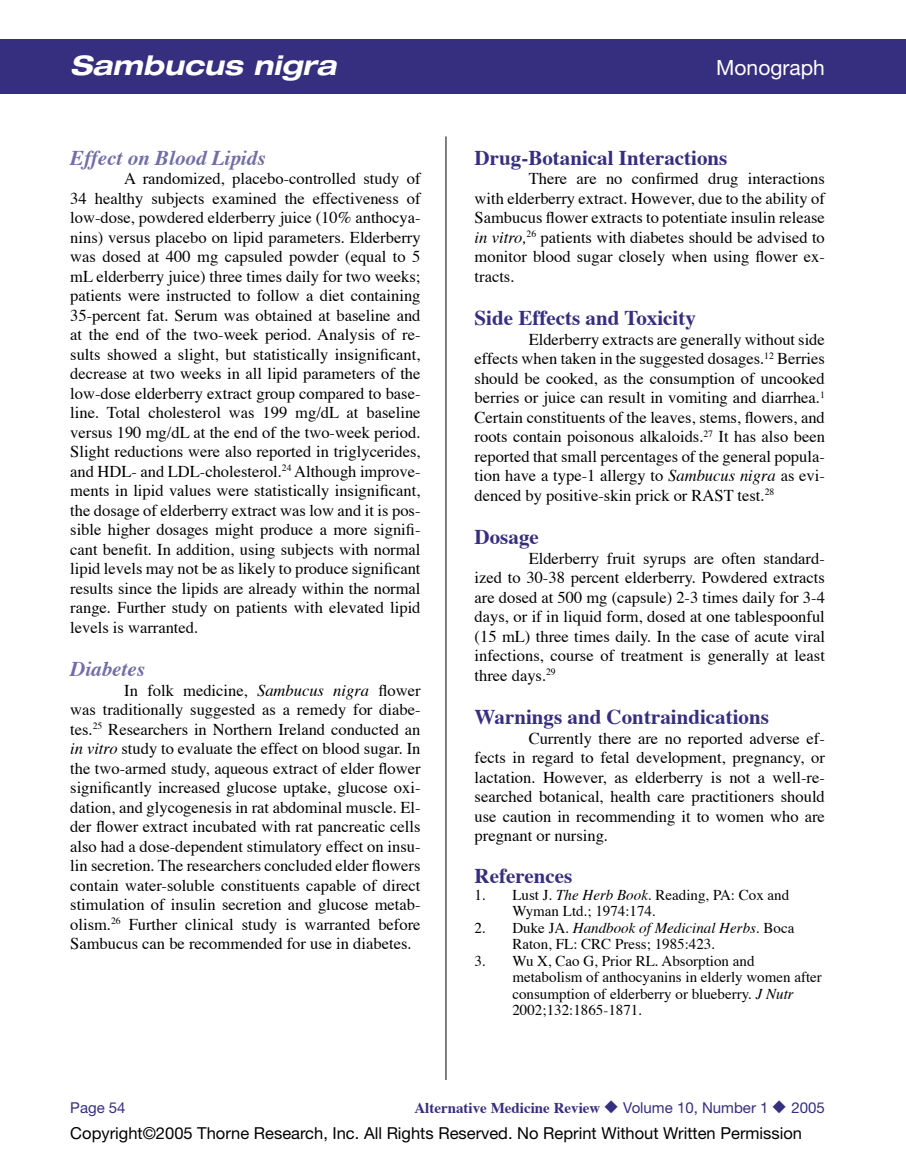
<style>
.page{position:relative;width:906px;height:1161px;background:#fff}
.page>*{position:absolute;margin:0;border:0;box-sizing:border-box;transform-origin:0 0}
.t1{font:italic 700 expanded 27px "Helvetica Neue";color:#fff}
.Heading{font:700 21px "Times";color:#362e7e}
.SubHead{font:italic 700 21px "Times";color:#726da5}
.t2{font:21px "Helvetica Neue";color:#fff}
.Body_Text{font:16.5px/19.5px "Times";color:#000;text-align:justify}
.t3{font:16.5px "Helvetica Neue";color:#000}
.References{font:15px/16.5px "Times";color:#000}
.t4{font:700 15px "Times";color:#362e7e}
.t5{font:15px "Helvetica Neue";color:#362e7e}
.s1{font-style:italic}
.s2{font-family:"Helvetica Neue";font-weight:400}
</style>
<div class="page">
<div style="left:0;top:39px;width:905px;height:55px;background:#362e7e"></div>
<hr style="left:445px;top:136px;width:1px;height:944px;background:#000">
<hr style="left:905px;top:39px;width:1px;height:55px;background:#362e7e">
<h1 class="t1" style="left:70px;top:48px;width:267px">Sambucus nigra</h1>
<p class="t2" style="left:716px;top:55px;width:110px">Monograph</p>
<p class="SubHead" style="left:70px;top:144px;width:197px">Effect on Blood Lipids</p>
<p class="Body_Text" style="left:70px;top:170px;width:351px;text-indent:54px">A randomized, placebo-controlled study of 34 healthy subjects examined the effectiveness of low-dose, powdered elderberry juice (10% anthocya&shy;nins) versus placebo on lipid parameters. Elderberry was dosed at 400 mg capsuled powder (equal to 5 mL elderberry juice) three times daily for two weeks; patients were instructed to follow a diet containing 35-percent fat. Serum was obtained at baseline and at the end of the two-week period. Analysis of re&shy;sults showed a slight, but statistically insignificant, decrease at two weeks in all lipid parameters of the low-dose elderberry extract group compared to base&shy;line. Total cholesterol was 199 mg/dL at baseline versus 190 mg/dL at the end of the two-week period.<br>Slight reductions were also reported in triglycerides, and HDL- and LDL-cholesterol.<sup>24</sup> Although improve&shy;ments in lipid values were statistically insignificant, the dosage of elderberry extract was low and it is pos&shy;sible higher dosages might produce a more signifi&shy;cant benefit. In addition, using subjects with normal lipid levels may not be as likely to produce significant results since the lipids are already within the normal range. Further study on patients with elevated lipid levels is warranted.</p>
<p class="SubHead" style="left:70px;top:656px;width:76px">Diabetes</p>
<p class="Body_Text" style="left:70px;top:681px;width:351px;text-indent:54px">In folk medicine, <span class="s1">Sambucus nigra</span> flower was traditionally suggested as a remedy for diabe&shy;tes.<sup>25</sup> Researchers in Northern Ireland conducted an <span class="s1">in vitro</span> study to evaluate the effect on blood sugar. In the two-armed study, aqueous extract of elder flower significantly increased glucose uptake, glucose oxi&shy;dation, and glycogenesis in rat abdominal muscle. El&shy;der flower extract incubated with rat pancreatic cells also had a dose-dependent stimulatory effect on insu&shy;lin secretion. The researchers concluded elder flowers contain water-soluble constituents capable of direct stimulation of insulin secretion and glucose metab&shy;olism.<sup>26</sup> Further clinical study is warranted before Sambucus can be recommended for use in diabetes.</p>
<p class="Heading" style="left:474px;top:144px;width:254px">Drug-Botanical Interactions</p>
<p class="Body_Text" style="left:474px;top:170px;width:351px;text-indent:54px">There are no confirmed drug interactions with elderberry extract. However, due to the ability of Sambucus flower extracts to potentiate insulin release <span class="s1">in vitro,</span><sup>26</sup> patients with diabetes should be advised to monitor blood sugar closely when using flower ex&shy;tracts.</p>
<p class="Heading" style="left:474px;top:304px;width:223px">Side Effects and Toxicity</p>
<p class="Body_Text" style="left:474px;top:330px;width:351px;text-indent:54px">Elderberry extracts are generally without side effects when taken in the suggested dosages.<sup>12</sup> Berries should be cooked, as the consumption of uncooked berries or juice can result in vomiting and diarrhea.<sup>1<br></sup>Certain constituents of the leaves, stems, flowers, and roots contain poisonous alkaloids.<sup>27</sup> It has also been reported that small percentages of the general popula&shy;tion have a type-1 allergy to <span class="s1">Sambucus nigra</span> as evi&shy;denced by positive-skin prick or RAST test.<sup>28</sup></p>
<p class="Heading" style="left:474px;top:523px;width:66px">Dosage</p>
<p class="Body_Text" style="left:474px;top:549px;width:351px;text-indent:54px">Elderberry fruit syrups are often standard&shy;ized to 30-38 percent elderberry. Powdered extracts are dosed at 500 mg (capsule) 2-3 times daily for 3-4 days, or if in liquid form, dosed at one tablespoonful (15 mL) three times daily. In the case of acute viral infections, course of treatment is generally at least three days.<sup>29</sup></p>
<p class="Heading" style="left:474px;top:703px;width:296px">Warnings and Contraindications</p>
<p class="Body_Text" style="left:474px;top:729px;width:351px;text-indent:54px">Currently there are no reported adverse ef&shy;fects in regard to fetal development, pregnancy, or lactation. However, as elderberry is not a well-re&shy;searched botanical, health care practitioners should use caution in recommending it to women who are pregnant or nursing.</p>
<p class="Heading" style="left:474px;top:862px;width:99px">References</p>
<p class="References" style="left:512px;top:887px;width:278px;text-indent:-38px">1. Lust J. <span class="s1">The Herb Book</span>. Reading, PA: Cox and<br>Wyman Ltd.; 1974:174.</p>
<p class="References" style="left:512px;top:920px;width:283px;text-indent:-38px">2. Duke JA. <span class="s1">Handbook of Medicinal Herbs</span>. Boca<br>Raton, FL: CRC Press; 1985:423.</p>
<p class="References" style="left:512px;top:953px;width:311px;text-indent:-38px">3. Wu X, Cao G, Prior RL. Absorption and metabolism of anthocyanins in elderly women after consumption of elderberry or blueberry. <span class="s1">J Nutr </span>2002;132:1865-1871.</p>
<p class="t5" style="left:70px;top:1099px;width:57px">Page 54</p>
<p class="t4" style="left:414px;top:1098px;width:412px">Alternative Medicine Review ◆ <span class="s2">Volume 10, Number 1</span> ◆ <span class="s2">2005</span></p>
<p class="t3" style="left:70px;top:1124px;width:733px">Copyright©2005 Thorne Research, Inc. All Rights Reserved. No Reprint Without Written Permission</p>
</div>
